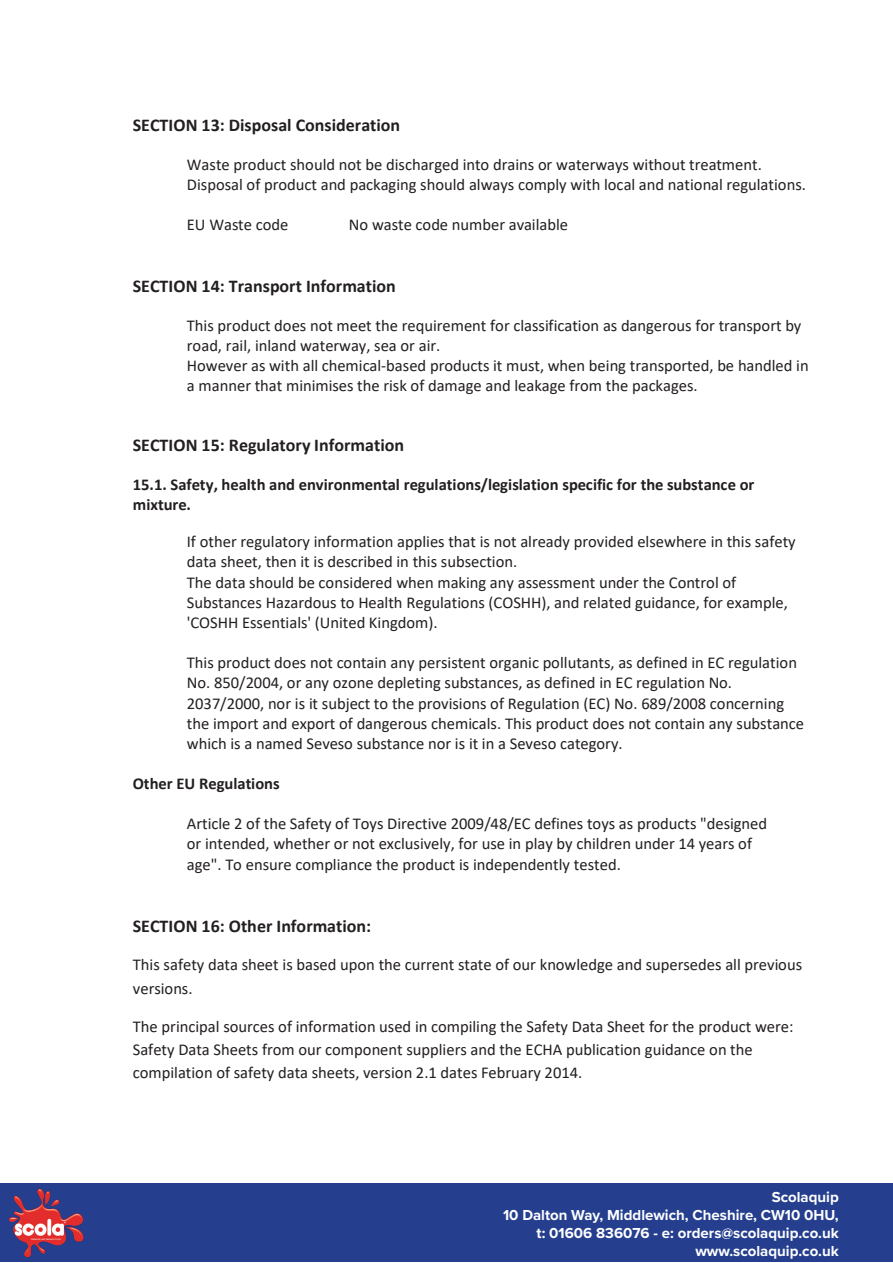
<style>
.page{position:relative;width:893px;height:1263px;background:#fff}
.page>*{position:absolute;margin:0;border:0;box-sizing:border-box;transform-origin:0 0}
.t1{font:700 18px "Calibri";color:#231f20}
.t2{font:16.5px/20.1px "Calibri";color:#231f20}
.t3{font:700 16.5px/20.1px "Calibri";letter-spacing:-.005em;color:#231f20}
.t4{font:700 15px/18px "Proxima Nova";color:#fff;text-align:right}
</style>
<div class="page">
<div style="left:0;top:1183px;width:893px;height:79px;background:#253f8e"></div>
<img style="left:9px;top:1188px;width:75px;height:70px">
<p class="t1" style="left:133px;top:112px;width:269px">SECTION 13: Disposal Consideration</p>
<p class="t2" style="left:187px;top:154px;width:621px">Waste product should not be discharged into drains or waterways without treatment.<br>Disposal of product and packaging should always comply with local and national regulations.</p>
<p class="t2" style="left:187px;top:214px;width:103px">EU Waste code</p>
<p class="t2" style="left:349px;top:214px;width:221px">No waste code number available</p>
<p class="t1" style="left:133px;top:273px;width:264px">SECTION 14: Transport Information</p>
<p class="t2" style="left:187px;top:315px;width:623px">This product does not meet the requirement for classification as dangerous for transport by road, rail, inland waterway, sea or air.<br>However as with all chemical-based products it must, when being transported, be handled in a manner that minimises the risk of damage and leakage from the packages.</p>
<p class="t1" style="left:133px;top:432px;width:273px">SECTION 15: Regulatory Information</p>
<p class="t3" style="left:133px;top:474px;width:623px">15.1. Safety, health and environmental regulations/legislation specific for the substance or mixture.</p>
<p class="t2" style="left:187px;top:531px;width:610px">If other regulatory information applies that is not already provided elsewhere in this safety data sheet, then it is described in this subsection.<br>The data should be considered when making any assessment under the Control of Substances Hazardous to Health Regulations (COSHH), and related guidance, for example, 'COSHH Essentials' (United Kingdom).</p>
<p class="t2" style="left:187px;top:652px;width:619px">This product does not contain any persistent organic pollutants, as defined in EC regulation No. 850/2004, or any ozone depleting substances, as defined in EC regulation No.<br>2037/2000, nor is it subject to the provisions of Regulation (EC) No. 689/2008 concerning the import and export of dangerous chemicals. This product does not contain any substance which is a named Seveso substance nor is it in a Seveso category.</p>
<p class="t3" style="left:133px;top:773px;width:148px">Other EU Regulations</p>
<p class="t2" style="left:187px;top:813px;width:582px">Article 2 of the Safety of Toys Directive 2009/48/EC defines toys as products "designed or intended, whether or not exclusively, for use in play by children under 14 years of age". To ensure compliance the product is independently tested.</p>
<p class="t1" style="left:133px;top:913px;width:240px">SECTION 16: Other Information:</p>
<p class="t2" style="left:133px;top:953px;width:671px;line-height:23.2px">This safety data sheet is based upon the current state of our knowledge and supersedes all previous versions.</p>
<p class="t2" style="left:133px;top:1014px;width:662px;line-height:23.2px">The principal sources of information used in compiling the Safety Data Sheet for the product were:<br>Safety Data Sheets from our component suppliers and the ECHA publication guidance on the compilation of safety data sheets, version 2.1 dates February 2014.</p>
<p class="t4" style="left:503px;top:1187px;width:337px">Scolaquip<br>10 Dalton Way, Middlewich, Cheshire, CW10 0HU, t: 01606 836076 - e: orders@scolaquip.co.uk www.scolaquip.co.uk</p>
</div>
